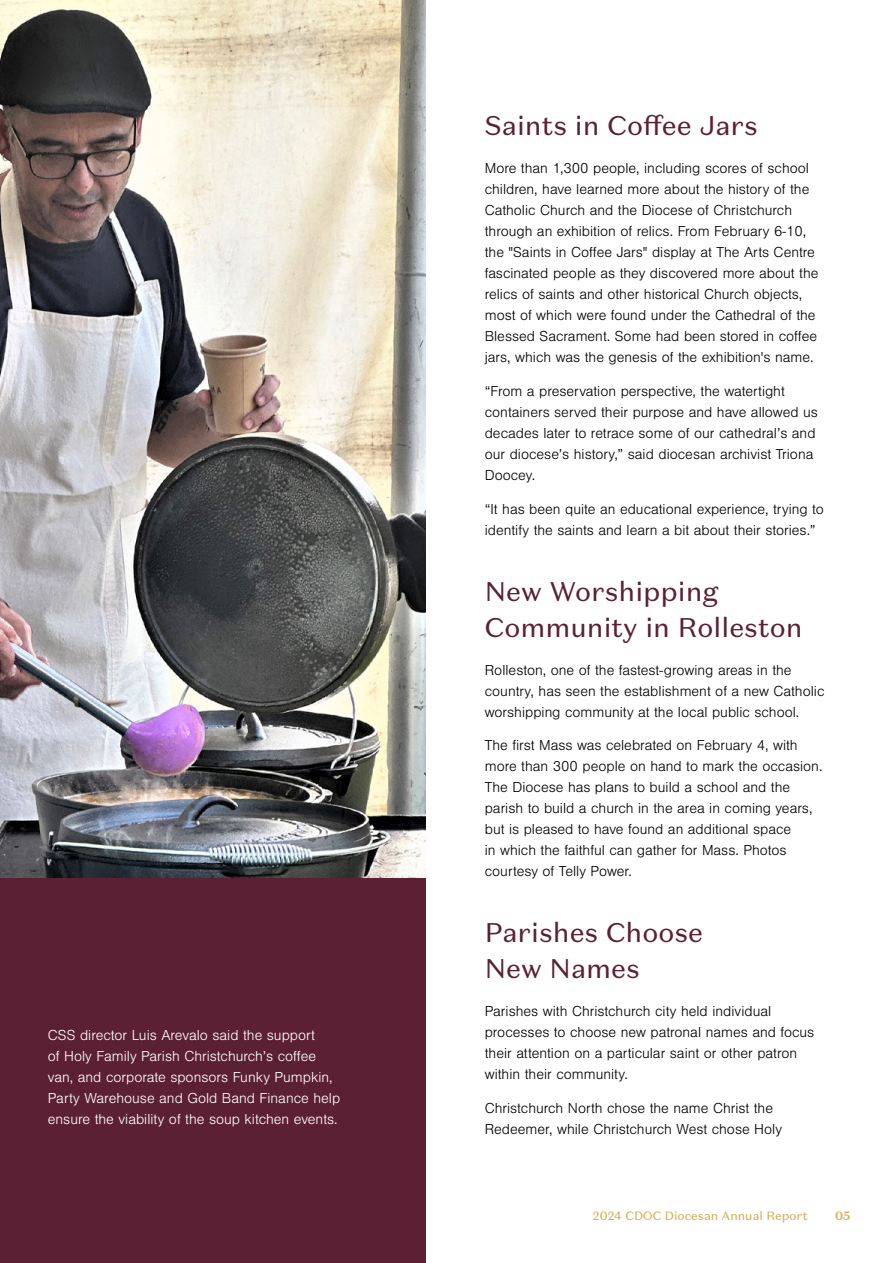
<style>
.page{position:relative;width:893px;height:1263px;background:#fff}
.page>*{position:absolute;margin:0;border:0;box-sizing:border-box;transform-origin:0 0}
.t1{font:27px/36px "Domaine Sans Text";color:#5b2034}
.t2{font:300 15px/21px "Nimbus San";color:#000}
.t3{font:300 15px/21px "Nimbus San";color:#fff}
.t4{font:12px "Domaine Sans Text";color:#d3aa4f}
.t5{font:500 12px "Domaine Sans Text";color:#d3aa4f}
</style>
<div class="page">
<img style="left:0;top:0;width:425px;height:878px">
<div style="left:0;top:878px;width:425px;height:385px;background:#5b2034"></div>
<p class="t3" style="left:48px;top:1025px;width:294px">CSS director Luis Arevalo said the support<br>of Holy Family Parish Christchurch’s coffee van, and corporate sponsors Funky Pumpkin, Party Warehouse and Gold Band Finance help ensure the viability of the soup kitchen events.</p>
<h1 class="t1" style="left:485px;top:108px;width:275px">Saints in Coffee Jars</h1>
<p class="t2" style="left:485px;top:158px;width:335px">More than 1,300 people, including scores of school children, have learned more about the history of the Catholic Church and the Diocese of Christchurch through an exhibition of relics. From February 6-10, the "Saints in Coffee Jars" display at The Arts Centre fascinated people as they discovered more about the relics of saints and other historical Church objects, most of which were found under the Cathedral of the Blessed Sacrament. Some had been stored in coffee jars, which was the genesis of the exhibition's name.</p>
<p class="t2" style="left:485px;top:381px;width:335px">“From a preservation perspective, the watertight containers served their purpose and have allowed us decades later to retrace some of our cathedral’s and our diocese’s history,” said diocesan archivist Triona Doocey.</p>
<p class="t2" style="left:485px;top:499px;width:341px">“It has been quite an educational experience, trying to identify the saints and learn a bit about their stories.”</p>
<h1 class="t1" style="left:485px;top:573px;width:319px">New Worshipping<br>Community in Rolleston</h1>
<p class="t2" style="left:485px;top:660px;width:341px">Rolleston, one of the fastest-growing areas in the country, has seen the establishment of a new Catholic worshipping community at the local public school.</p>
<p class="t2" style="left:485px;top:735px;width:339px">The first Mass was celebrated on February 4, with more than 300 people on hand to mark the occasion.<br>The Diocese has plans to build a school and the parish to build a church in the area in coming years, but is pleased to have found an additional space<br>in which the faithful can gather for Mass. Photos courtesy of Telly Power.</p>
<h1 class="t1" style="left:485px;top:915px;width:220px">Parishes Choose<br>New Names</h1>
<p class="t2" style="left:485px;top:1001px;width:331px">Parishes with Christchurch city held individual processes to choose new patronal names and focus their attention on a particular saint or other patron within their community.</p>
<p class="t2" style="left:485px;top:1098px;width:299px">Christchurch North chose the name Christ the<br>Redeemer, while Christchurch West chose Holy</p>
<p class="t4" style="left:593px;top:1209px;width:216px">2024 CDOC Diocesan Annual Report</p>
<p class="t5" style="left:835px;top:1208px;width:17px">05</p>
</div>
